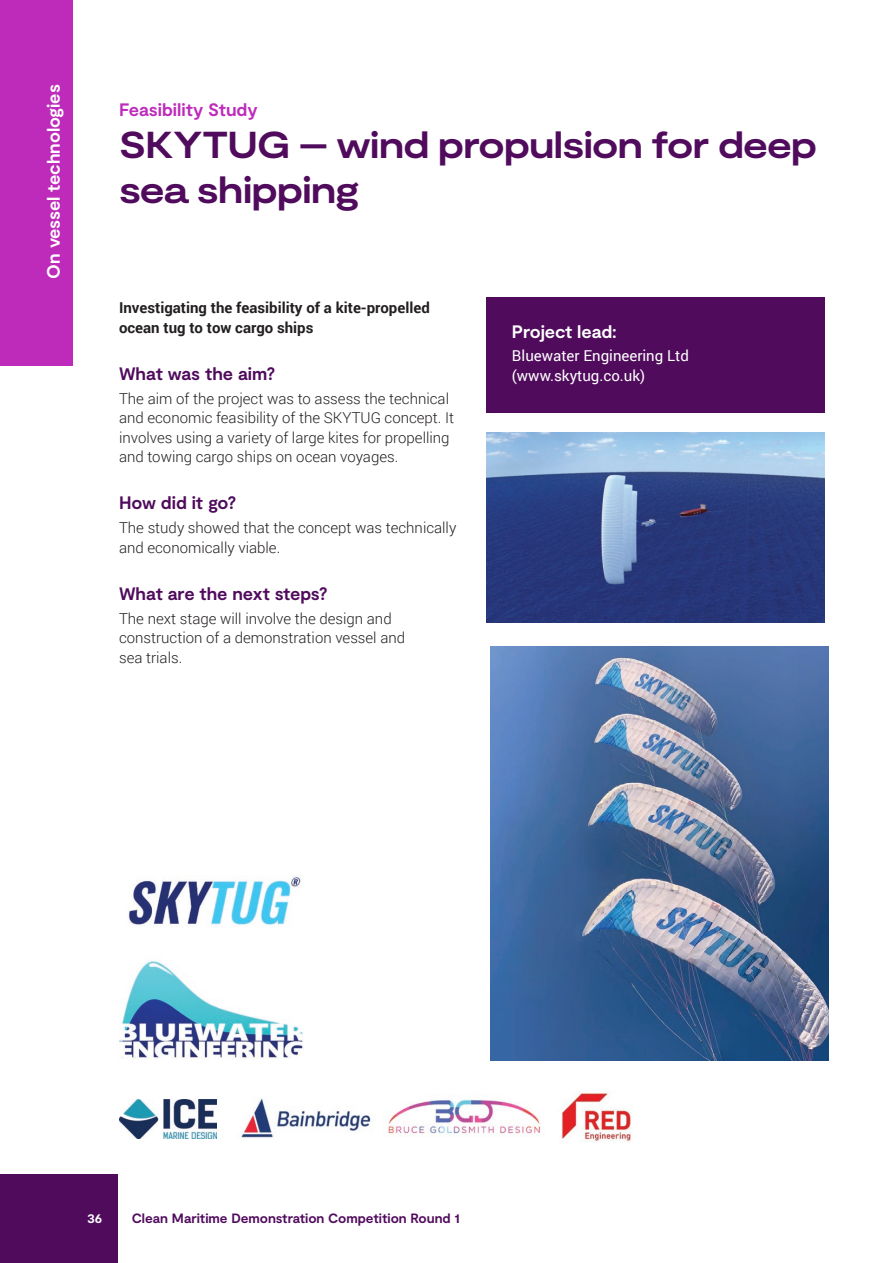
<style>
.page{position:relative;width:893px;height:1263px;background:#fff}
.page>*{position:absolute;margin:0;border:0;box-sizing:border-box;transform-origin:0 0}
.Heading_3{font:700 expanded 37.5px/45px "Moderat";letter-spacing:-.02em;color:#500b5d}
.Heading_4{font:700 18px "Moderat";letter-spacing:-.005em;color:#500b5d}
.Heading_4-2{font:700 18px "Moderat";letter-spacing:-.01em;color:#fff}
.Heading_4-3{font:700 18px "Moderat";letter-spacing:-.005em;color:#be2bbb}
.Body_copy{font:300 15px/19.5px "Roboto";color:#231f20}
.intro{font:700 15px/19.5px "Roboto";color:#231f20}
.Body_copy-2{font:15px/19.5px "Roboto";color:#fff}
.t1{font:700 13.5px "Moderat";letter-spacing:-.005em;color:#500b5d}
.t2{font:700 13.5px "Moderat";color:#fff}
</style>
<div class="page">
<div style="left:0;top:0;width:72px;height:366px;background:#be2bbb"></div>
<div style="left:0;top:1174px;width:118px;height:89px;background:#500b5d"></div>
<div style="left:486px;top:298px;width:339px;height:115px;background:#500b5d"></div>
<img style="left:486px;top:432px;width:339px;height:190px">
<img style="left:490px;top:646px;width:338px;height:414px">
<img style="left:119px;top:1099px;width:98px;height:40px">
<img style="left:241px;top:1098px;width:130px;height:40px">
<img style="left:388px;top:1099px;width:153px;height:36px">
<img style="left:561px;top:1093px;width:70px;height:49px">
<img style="left:119px;top:961px;width:184px;height:98px">
<img style="left:128px;top:875px;width:173px;height:50px">
<p class="Heading_4-2" style="left:43px;top:279px;width:196px;rotate:-90deg">On vessel technologies</p>
<p class="Heading_4-3" style="left:119px;top:100px;width:140px">Feasibility Study</p>
<p class="Heading_3" style="left:119px;top:124px;width:700px">SKYTUG – wind propulsion for deep sea shipping</p>
<p class="intro" style="left:119px;top:298px;width:312px">Investigating the feasibility of a kite-propelled ocean tug to tow cargo ships</p>
<p class="Heading_4" style="left:119px;top:363px;width:158px">What was the aim?</p>
<p class="Body_copy" style="left:119px;top:388px;width:337px">The aim of the project was to assess the technical and economic feasibility of the SKYTUG concept. It involves using a variety of large kites for propelling and towing cargo ships on ocean voyages.</p>
<p class="Heading_4" style="left:119px;top:493px;width:119px">How did it go?</p>
<p class="Body_copy" style="left:119px;top:518px;width:339px">The study showed that the concept was technically and economically viable.</p>
<p class="Heading_4" style="left:119px;top:583px;width:210px">What are the next steps?</p>
<p class="Body_copy" style="left:119px;top:608px;width:288px">The next stage will involve the design and construction of a demonstration vessel and sea trials.</p>
<p class="Heading_4-2" style="left:512px;top:321px;width:106px">Project lead:</p>
<p class="Body_copy-2" style="left:512px;top:346px;width:178px">Bluewater Engineering Ltd (www.skytug.co.uk)</p>
<p class="t2" style="left:87px;top:1210px;width:17px">36</p>
<p class="t1" style="left:132px;top:1210px;width:329px">Clean Maritime Demonstration Competition Round 1</p>
</div>
